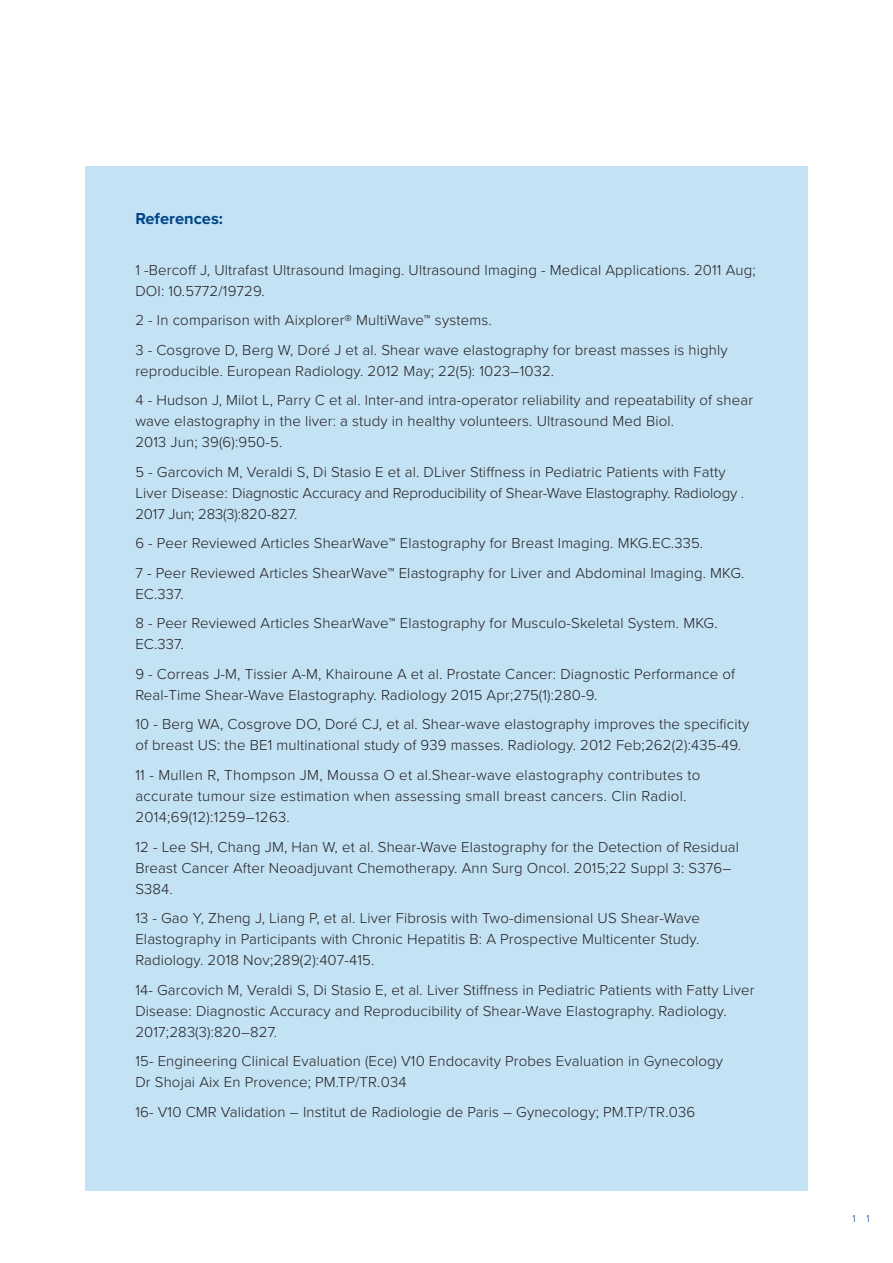
<style>
.page{position:relative;width:893px;height:1263px;background:#fff}
.page>*{position:absolute;margin:0;border:0;box-sizing:border-box;transform-origin:0 0}
.t1{font:700 16.5px "Proxima Nova";color:#014588}
.t2{font:300 15px/21px "Proxima Nova";letter-spacing:.01em;color:#231f20}
.t3{font:300 15px/21px "Proxima Nova";letter-spacing:-.01em;color:#231f20}
.t4{font:300 10.5px "Proxima Nova";color:#014588}
</style>
<div class="page">
<div style="left:85px;top:166px;width:723px;height:1025px;background:#c3e2f4"></div>
<p class="t1" style="left:135px;top:207px;width:89px">References:</p>
<p class="t2" style="left:135px;top:259px;width:622px">1 -Bercoff J, Ultrafast Ultrasound Imaging. Ultrasound Imaging - Medical Applications. 2011 Aug;<br>DOI: 10.5772/19729.</p>
<p class="t2" style="left:135px;top:309px;width:358px">2 - In comparison with Aixplorer® MultiWave™ systems.</p>
<p class="t2" style="left:135px;top:339px;width:594px">3 - Cosgrove D, Berg W, Doré J et al. Shear wave elastography for breast masses is highly reproducible. European Radiology. 2012 May; 22(5): 1023–1032.</p>
<p class="t2" style="left:135px;top:389px;width:619px">4 - Hudson J, Milot L, Parry C et al. Inter-and intra-operator reliability and repeatability of shear wave elastography in the liver: a study in healthy volunteers. Ultrasound Med Biol.<br>2013 Jun; 39(6):950-5.</p>
<p class="t3" style="left:135px;top:461px;width:610px">5 - Garcovich M, Veraldi S, Di Stasio E et al. DLiver Stiffness in Pediatric Patients with Fatty<br>Liver Disease: Diagnostic Accuracy and Reproducibility of Shear-Wave Elastography. Radiology .<br>2017 Jun; 283(3):820-827.</p>
<p class="t2" style="left:135px;top:532px;width:569px">6 - Peer Reviewed Articles ShearWave™ Elastography for Breast Imaging. MKG.EC.335.</p>
<p class="t2" style="left:135px;top:562px;width:611px">7 - Peer Reviewed Articles ShearWave™ Elastography for Liver and Abdominal Imaging. MKG.<br>EC.337.</p>
<p class="t2" style="left:135px;top:612px;width:584px">8 - Peer Reviewed Articles ShearWave™ Elastography for Musculo-Skeletal System. MKG.<br>EC.337.</p>
<p class="t2" style="left:135px;top:663px;width:601px">9 - Correas J-M, Tissier A-M, Khairoune A et al. Prostate Cancer: Diagnostic Performance of<br>Real-Time Shear-Wave Elastography. Radiology 2015 Apr;275(1):280-9.</p>
<p class="t2" style="left:135px;top:713px;width:615px">10 - Berg WA, Cosgrove DO, Doré CJ, et al. Shear-wave elastography improves the specificity of breast US: the BE1 multinational study of 939 masses. Radiology. 2012 Feb;262(2):435-49.</p>
<p class="t2" style="left:135px;top:764px;width:567px">11 - Mullen R, Thompson JM, Moussa O et al.Shear-wave elastography contributes to accurate tumour size estimation when assessing small breast cancers. Clin Radiol.<br>2014;69(12):1259–1263.</p>
<p class="t2" style="left:135px;top:835px;width:605px">12 - Lee SH, Chang JM, Han W, et al. Shear-Wave Elastography for the Detection of Residual<br>Breast Cancer After Neoadjuvant Chemotherapy. Ann Surg Oncol. 2015;22 Suppl 3: S376–<br>S384.</p>
<p class="t2" style="left:135px;top:907px;width:566px;text-align:justify">13 - Gao Y, Zheng J, Liang P, et al. Liver Fibrosis with Two-dimensional US Shear-Wave Elastography in Participants with Chronic Hepatitis B: A Prospective Multicenter Study.<br>Radiology. 2018 Nov;289(2):407-415.</p>
<p class="t2" style="left:135px;top:978px;width:621px">14- Garcovich M, Veraldi S, Di Stasio E, et al. Liver Stiffness in Pediatric Patients with Fatty Liver<br>Disease: Diagnostic Accuracy and Reproducibility of Shear-Wave Elastography. Radiology.<br>2017;283(3):820–827.</p>
<p class="t2" style="left:135px;top:1050px;width:589px">15- Engineering Clinical Evaluation (Ece) V10 Endocavity Probes Evaluation in Gynecology<br>Dr Shojai Aix En Provence; PM.TP/TR.034</p>
<p class="t2" style="left:135px;top:1100px;width:561px">16- V10 CMR Validation – Institut de Radiologie de Paris – Gynecology; PM.TP/TR.036</p>
<p class="t4" style="left:853px;top:1210px;width:18px">1 1</p>
</div>
